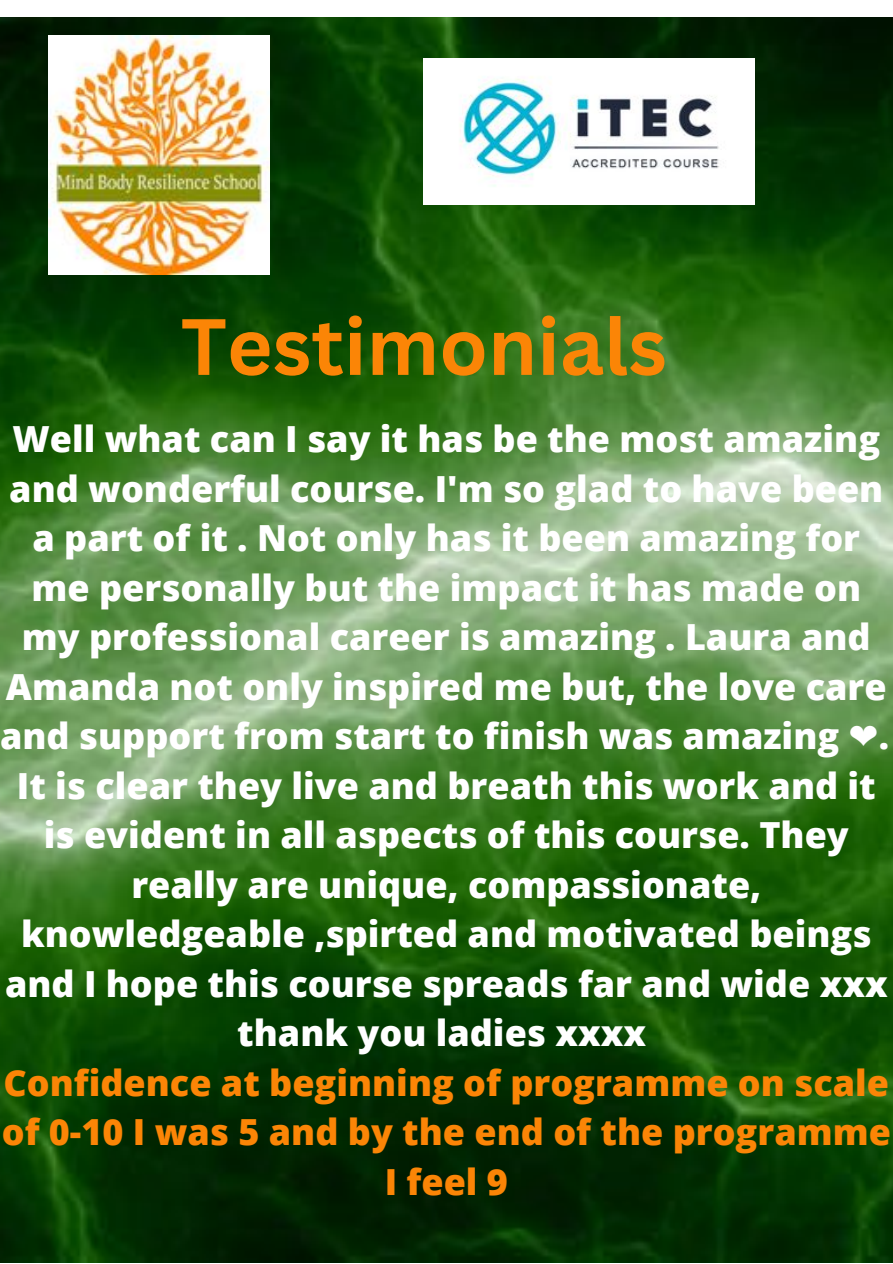
<style>
.page{position:relative;width:893px;height:1264px;background:#fff}
.page>*{position:absolute;margin:0;border:0;box-sizing:border-box;transform-origin:0 0}
.t1{font:700 78px "Canva Sans";color:#fb8506}
.t2{font:800 36px/49.5px "Open Sans";color:#fff;text-align:center}
.t3{font:800 36px/49.5px "Open Sans";color:#fb8506;text-align:center}
.s1{font-family:"DejaVu Sans";font-weight:400}
</style>
<div class="page">
<img style="left:0;top:17px;width:892px;height:1244px">
<img style="left:48px;top:36px;width:222px;height:238px">
<img style="left:424px;top:58px;width:330px;height:147px">
<h1 class="t1" style="left:181px;top:291px;width:487px">Testimonials</h1>
<p class="t2" style="left:0;top:413px;width:890px">Well what can I say it has be the most amazing and wonderful course. I'm so glad to have been a part of it . Not only has it been amazing for me personally but the impact it has made on my professional career is amazing . Laura and Amanda not only inspired me but, the love care and support from start to finish was amazing <span class="s1">❤</span>.<br>It is clear they live and breath this work and it is evident in all aspects of this course. They really are unique, compassionate, knowledgeable ,spirted and motivated beings and I hope this course spreads far and wide xxx thank you ladies xxxx</p>
<p class="t3" style="left:2px;top:1056px;width:890px">Confidence at beginning of programme on scale of 0-10 I was 5 and by the end of the programme<br>I feel 9</p>
</div>
